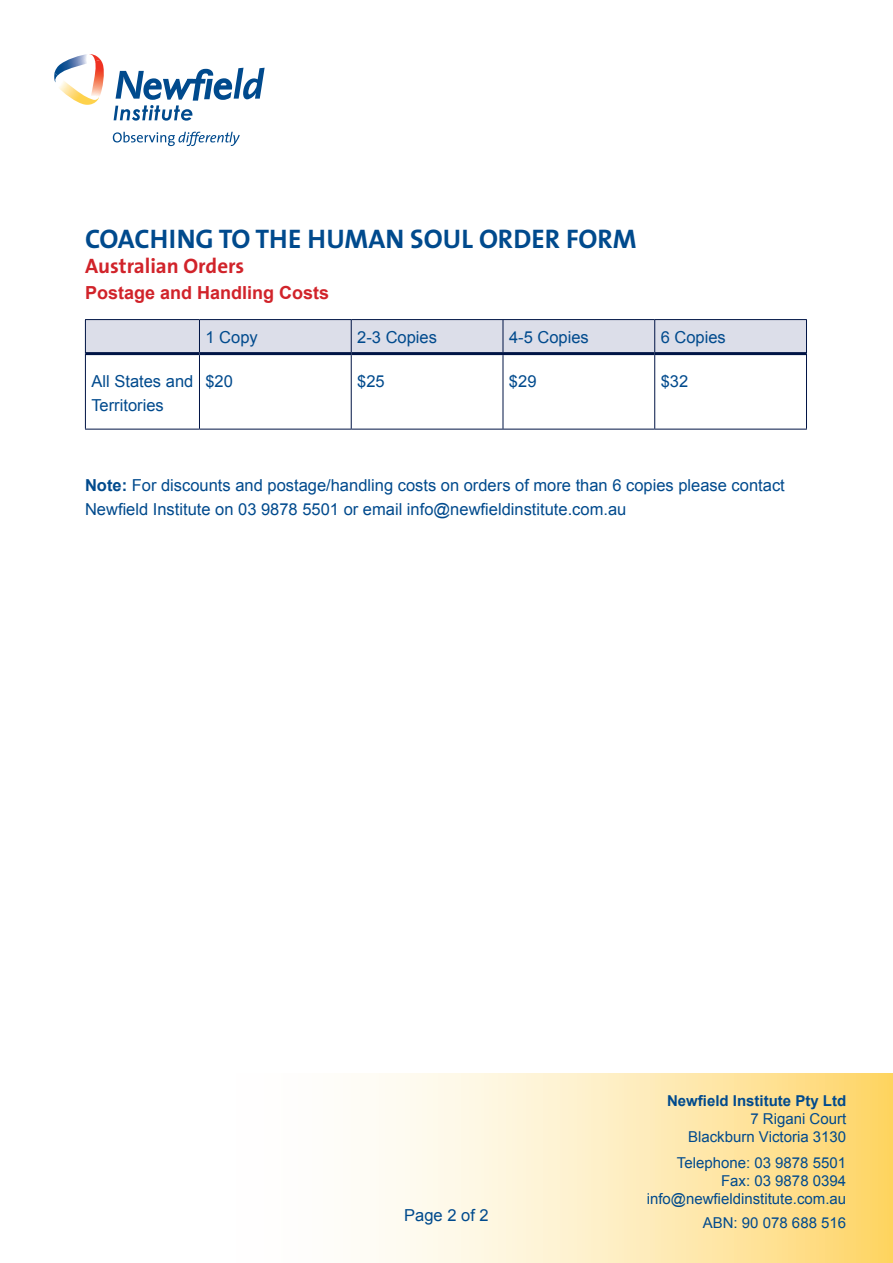
<style>
.page{position:relative;width:893px;height:1263px;background:#fff}
.page>*{position:absolute;margin:0;border:0;box-sizing:border-box;transform-origin:0 0}
.t1{font:700 27px "The Sans";color:#004a8d}
.t2{font:700 21px "The Sans";color:#d1232a}
.t3{font:700 18px "Arial";color:#d1232a}
.t4{font:16.5px/24px "Arial";color:#004a8d}
.t5{font:15px/18px "Arial";color:#004a8d;text-align:right}
.t6{font:700 15px "Arial";color:#004a8d}
.s1{font-weight:700}
</style>
<div class="page">
<svg style="left:376px;top:1074px;width:517px;height:189px;background:#feebb7"></svg>
<svg style="left:113px;top:132px;width:127px;height:14px"></svg>
<svg style="left:114px;top:68px;width:151px;height:53px"></svg>
<svg style="left:54px;top:54px;width:50px;height:51px"></svg>
<div style="left:86px;top:320px;width:720px;height:32px;background:#dcdee9"></div>
<hr style="left:85px;top:319px;width:114px;height:1px;background:#001445">
<hr style="left:85px;top:320px;width:1px;height:34px;background:#001445">
<hr style="left:199px;top:319px;width:152px;height:1px;background:#001445">
<hr style="left:199px;top:320px;width:1px;height:32px;background:#001445">
<hr style="left:351px;top:319px;width:152px;height:1px;background:#001445">
<hr style="left:351px;top:320px;width:1px;height:32px;background:#001445">
<hr style="left:503px;top:319px;width:152px;height:1px;background:#001445">
<hr style="left:503px;top:320px;width:1px;height:32px;background:#001445">
<hr style="left:655px;top:319px;width:152px;height:1px;background:#001445">
<hr style="left:654px;top:320px;width:1px;height:32px;background:#001445">
<hr style="left:806px;top:320px;width:1px;height:34px;background:#001445">
<hr style="left:85px;top:354px;width:1px;height:75px;background:#001445">
<hr style="left:199px;top:355px;width:1px;height:74px;background:#001445">
<hr style="left:351px;top:355px;width:1px;height:74px;background:#001445">
<hr style="left:503px;top:355px;width:1px;height:74px;background:#001445">
<hr style="left:654px;top:355px;width:1px;height:74px;background:#001445">
<hr style="left:806px;top:354px;width:1px;height:75px;background:#001445">
<hr style="left:85px;top:429px;width:114px;height:1px;background:#001445">
<hr style="left:199px;top:429px;width:152px;height:1px;background:#001445">
<hr style="left:351px;top:429px;width:152px;height:1px;background:#001445">
<hr style="left:503px;top:429px;width:152px;height:1px;background:#001445">
<hr style="left:655px;top:429px;width:152px;height:1px;background:#001445">
<hr style="left:86px;top:352px;width:113px;height:3px;background:#001445">
<hr style="left:199px;top:352px;width:152px;height:3px;background:#001445">
<hr style="left:351px;top:352px;width:152px;height:3px;background:#001445">
<hr style="left:503px;top:352px;width:152px;height:3px;background:#001445">
<hr style="left:655px;top:352px;width:151px;height:3px;background:#001445">
<h1 class="t1" style="left:85px;top:216px;width:553px">COACHING TO THE HUMAN SOUL ORDER FORM</h1>
<p class="t2" style="left:85px;top:248px;width:161px">Australian Orders</p>
<p class="t3" style="left:85px;top:281px;width:246px">Postage and Handling Costs</p>
<p class="t4" style="left:205px;top:325px;width:54px">1 Copy</p>
<p class="t4" style="left:357px;top:325px;width:81px">2-3 Copies</p>
<p class="t4" style="left:509px;top:325px;width:81px">4-5 Copies</p>
<p class="t4" style="left:661px;top:325px;width:67px">6 Copies</p>
<p class="t4" style="left:91px;top:369px;width:104px">All States and<br>Territories</p>
<p class="t4" style="left:205px;top:369px;width:29px">$20</p>
<p class="t4" style="left:357px;top:369px;width:29px">$25</p>
<p class="t4" style="left:509px;top:369px;width:29px">$29</p>
<p class="t4" style="left:661px;top:369px;width:29px">$32</p>
<p class="t4" style="left:85px;top:473px;width:701px"><span class="s1">Note:</span> For discounts and postage/handling costs on orders of more than 6 copies please contact<br>Newfield Institute on 03 9878 5501 or email info@newfieldinstitute.com.au</p>
<p class="t4" style="left:404px;top:1203px;width:86px">Page 2 of 2</p>
<p class="t6" style="left:667px;top:1090px;width:181px">Newfield Institute Pty Ltd</p>
<p class="t5" style="left:688px;top:1110px;width:160px">7 Rigani Court<br>Blackburn Victoria 3130</p>
<p class="t5" style="left:647px;top:1154px;width:201px">Telephone: 03 9878 5501<br>Fax: 03 9878 0394 info@newfieldinstitute.com.au</p>
<p class="t5" style="left:703px;top:1214px;width:145px">ABN: 90 078 688 516</p>
</div>
